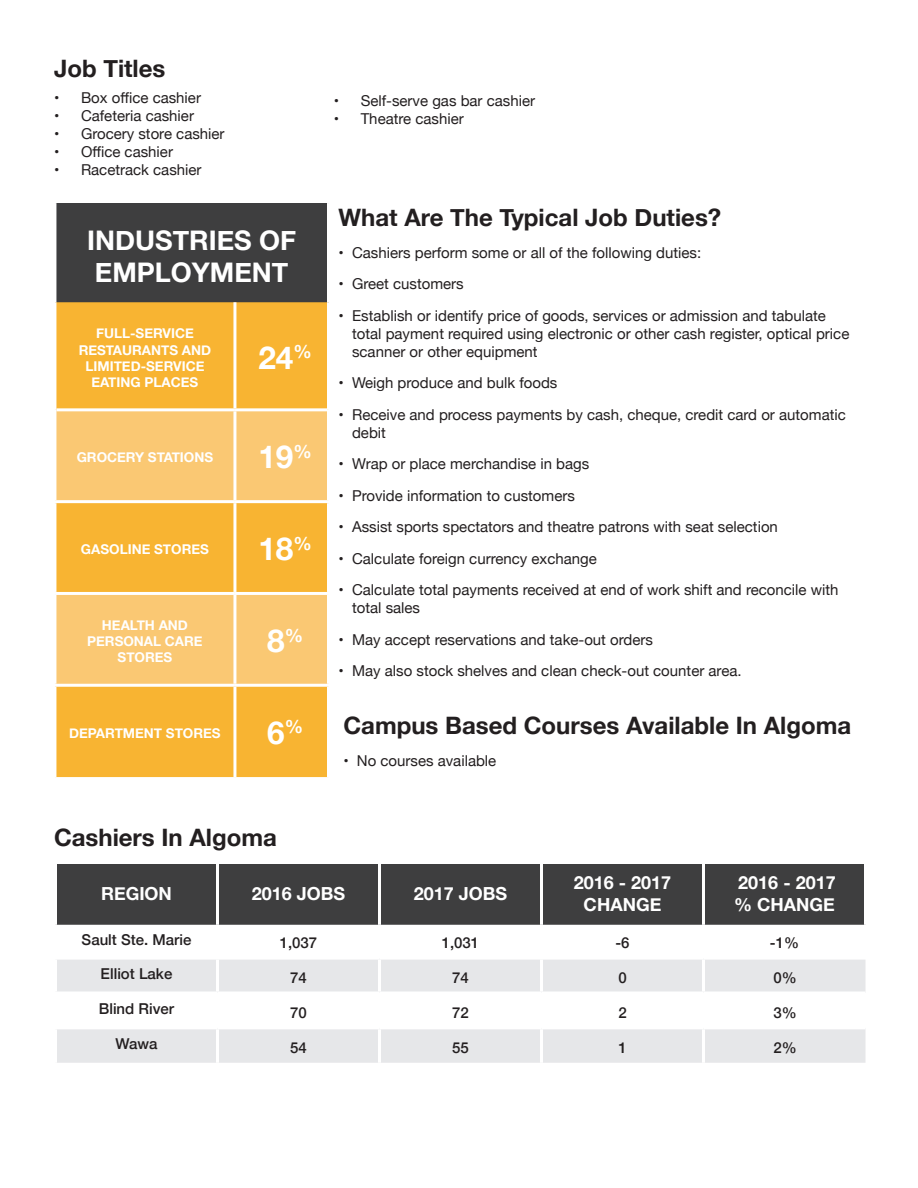
<style>
.page{position:relative;width:918px;height:1188px;background:#fff}
.page>*{position:absolute;margin:0;border:0;box-sizing:border-box;transform-origin:0 0}
.Large_Header{font:700 31.5px "Helvetica Neue";color:#fff}
.Large_Header-2{font:700 27px/32.4px "Helvetica Neue";color:#fff}
.Sub_Header{font:700 24px "Helvetica Neue";color:#231f20}
.Table_Header{font:700 18px "Helvetica Neue";color:#fff}
.t1{font:15px/18px "Helvetica Neue";color:#231f20}
.Table_Body{font:500 15px "Helvetica Neue";color:#231f20}
.Table_Footer{font:700 13.5px/16.2px "Helvetica Neue";color:#fff;text-align:center}
</style>
<div class="page">
<div style="left:55px;top:203px;width:273px;height:99px;background:#3e3e3f"></div>
<div style="left:56px;top:302px;width:271px;height:475px;background:#f8b432"></div>
<svg style="left:56px;top:411px;width:271px;height:273px;fill:#fac873"></svg>
<hr style="left:233px;top:302px;width:3px;height:106px;background:#fff">
<hr style="left:233px;top:411px;width:3px;height:89px;background:#fff">
<hr style="left:233px;top:503px;width:3px;height:89px;background:#fff">
<hr style="left:233px;top:595px;width:3px;height:89px;background:#fff">
<hr style="left:233px;top:687px;width:3px;height:90px;background:#fff">
<hr style="left:56px;top:408px;width:179px;height:3px;background:#fff">
<hr style="left:235px;top:408px;width:92px;height:3px;background:#fff">
<hr style="left:327px;top:203px;width:3px;height:99px;background:#fff">
<hr style="left:53px;top:203px;width:3px;height:99px;background:#fff">
<hr style="left:53px;top:500px;width:182px;height:3px;background:#fff">
<hr style="left:235px;top:500px;width:95px;height:3px;background:#fff">
<hr style="left:53px;top:592px;width:182px;height:3px;background:#fff">
<hr style="left:235px;top:592px;width:95px;height:3px;background:#fff">
<hr style="left:53px;top:684px;width:182px;height:3px;background:#fff">
<hr style="left:235px;top:684px;width:95px;height:3px;background:#fff">
<div style="left:57px;top:864px;width:807px;height:61px;background:#3e3e3f"></div>
<svg style="left:57px;top:960px;width:809px;height:103px;fill:#e6e7e9"></svg>
<hr style="left:378px;top:864px;width:3px;height:61px;background:#fff">
<hr style="left:540px;top:864px;width:3px;height:61px;background:#fff">
<hr style="left:216px;top:864px;width:3px;height:61px;background:#fff">
<hr style="left:702px;top:864px;width:3px;height:61px;background:#fff">
<hr style="left:218px;top:991px;width:162px;height:3px;background:#fff">
<hr style="left:702px;top:994px;width:3px;height:32px;background:#fff">
<hr style="left:702px;top:1029px;width:3px;height:34px;background:#fff">
<hr style="left:702px;top:960px;width:3px;height:31px;background:#fff">
<hr style="left:542px;top:991px;width:162px;height:3px;background:#fff">
<hr style="left:704px;top:991px;width:162px;height:3px;background:#fff">
<hr style="left:216px;top:960px;width:3px;height:31px;background:#fff">
<hr style="left:380px;top:1026px;width:162px;height:3px;background:#fff">
<hr style="left:378px;top:960px;width:3px;height:31px;background:#fff">
<hr style="left:540px;top:960px;width:3px;height:31px;background:#fff">
<hr style="left:542px;top:1026px;width:162px;height:3px;background:#fff">
<hr style="left:704px;top:1026px;width:162px;height:3px;background:#fff">
<hr style="left:380px;top:991px;width:162px;height:3px;background:#fff">
<hr style="left:218px;top:1026px;width:162px;height:3px;background:#fff">
<hr style="left:54px;top:1026px;width:164px;height:3px;background:#fff">
<hr style="left:54px;top:991px;width:164px;height:3px;background:#fff">
<hr style="left:216px;top:994px;width:3px;height:32px;background:#fff">
<hr style="left:216px;top:1029px;width:3px;height:34px;background:#fff">
<hr style="left:378px;top:994px;width:3px;height:32px;background:#fff">
<hr style="left:378px;top:1029px;width:3px;height:34px;background:#fff">
<hr style="left:540px;top:994px;width:3px;height:32px;background:#fff">
<hr style="left:540px;top:1029px;width:3px;height:34px;background:#fff">
<p class="Sub_Header" style="left:54px;top:50px;width:113px">Job Titles</p>
<p class="t1" style="left:54px;top:89px;width:149px">• Box office cashier</p>
<p class="t1" style="left:54px;top:107px;width:142px">• Cafeteria cashier</p>
<p class="t1" style="left:54px;top:126px;width:172px">• Grocery store cashier</p>
<p class="t1" style="left:54px;top:144px;width:120px">• Office cashier</p>
<p class="t1" style="left:54px;top:162px;width:149px">• Racetrack cashier</p>
<p class="Large_Header-2" style="left:87px;top:225px;width:211px">INDUSTRIES OF<br>EMPLOYMENT</p>
<p class="Table_Footer" style="left:79px;top:326px;width:134px">FULL-SERVICE<br>RESTAURANTS AND<br>LIMITED-SERVICE<br>EATING PLACES</p>
<p class="Large_Header" style="left:258px;top:333px;width:55px">24<sup>%</sup></p>
<p class="Table_Footer" style="left:77px;top:450px;width:138px">GROCERY STATIONS</p>
<p class="Large_Header" style="left:258px;top:433px;width:55px">19<sup>%</sup></p>
<p class="Table_Footer" style="left:81px;top:542px;width:130px">GASOLINE STORES</p>
<p class="Large_Header" style="left:258px;top:524px;width:55px">18<sup>%</sup></p>
<p class="Table_Footer" style="left:87px;top:617px;width:117px">HEALTH AND<br>PERSONAL CARE<br>STORES</p>
<p class="Large_Header" style="left:267px;top:616px;width:37px">8<sup>%</sup></p>
<p class="Table_Footer" style="left:69px;top:725px;width:153px">DEPARTMENT STORES</p>
<p class="Large_Header" style="left:267px;top:708px;width:37px">6<sup>%</sup></p>
<p class="t1" style="left:334px;top:92px;width:203px">• Self-serve gas bar cashier</p>
<p class="t1" style="left:334px;top:110px;width:132px">• Theatre cashier</p>
<p class="Sub_Header" style="left:339px;top:199px;width:384px">What Are The Typical Job Duties?</p>
<p class="t1" style="left:339px;top:244px;width:364px">• Cashiers perform some or all of the following duties:</p>
<p class="t1" style="left:339px;top:276px;width:127px">• Greet customers</p>
<p class="t1" style="left:352px;top:307px;width:499px;text-indent:-14px">• Establish or identify price of goods, services or admission and tabulate total payment required using electronic or other cash register, optical price scanner or other equipment</p>
<p class="t1" style="left:339px;top:375px;width:220px">• Weigh produce and bulk foods</p>
<p class="t1" style="left:352px;top:406px;width:495px;text-indent:-14px">• Receive and process payments by cash, cheque, credit card or automatic debit</p>
<p class="t1" style="left:339px;top:456px;width:252px">• Wrap or place merchandise in bags</p>
<p class="t1" style="left:339px;top:487px;width:238px">• Provide information to customers</p>
<p class="t1" style="left:339px;top:519px;width:441px">• Assist sports spectators and theatre patrons with seat selection</p>
<p class="t1" style="left:339px;top:550px;width:260px">• Calculate foreign currency exchange</p>
<p class="t1" style="left:352px;top:582px;width:488px;text-indent:-14px">• Calculate total payments received at end of work shift and reconcile with total sales</p>
<p class="t1" style="left:339px;top:631px;width:316px">• May accept reservations and take-out orders</p>
<p class="t1" style="left:339px;top:663px;width:405px">• May also stock shelves and clean check-out counter area.</p>
<p class="Sub_Header" style="left:343px;top:707px;width:509px">Campus Based Courses Available In Algoma</p>
<p class="t1" style="left:343px;top:752px;width:154px">• No courses available</p>
<p class="Sub_Header" style="left:54px;top:819px;width:225px">Cashiers In Algoma</p>
<p class="Table_Header" style="left:101px;top:879px;width:72px">REGION</p>
<p class="Table_Header" style="left:252px;top:879px;width:95px">2016 JOBS</p>
<p class="Table_Header" style="left:414px;top:879px;width:95px">2017 JOBS</p>
<p class="Table_Header" style="left:574px;top:868px;width:99px">2016 - 2017</p>
<p class="Table_Header" style="left:584px;top:890px;width:79px">CHANGE</p>
<p class="Table_Header" style="left:738px;top:868px;width:99px">2016 - 2017</p>
<p class="Table_Header" style="left:734px;top:890px;width:102px">% CHANGE</p>
<p class="Table_Body" style="left:82px;top:927px;width:111px">Sault Ste. Marie</p>
<p class="Table_Body" style="left:280px;top:931px;width:39px">1,037</p>
<p class="Table_Body" style="left:442px;top:931px;width:39px">1,031</p>
<p class="Table_Body" style="left:615px;top:931px;width:16px">-6</p>
<p class="Table_Body" style="left:770px;top:931px;width:31px">-1%</p>
<p class="Table_Body" style="left:101px;top:962px;width:73px">Elliot Lake</p>
<p class="Table_Body" style="left:290px;top:965px;width:18px">74</p>
<p class="Table_Body" style="left:452px;top:965px;width:18px">74</p>
<p class="Table_Body" style="left:618px;top:965px;width:10px">0</p>
<p class="Table_Body" style="left:774px;top:965px;width:25px">0%</p>
<p class="Table_Body" style="left:99px;top:997px;width:77px">Blind River</p>
<p class="Table_Body" style="left:290px;top:1000px;width:18px">70</p>
<p class="Table_Body" style="left:452px;top:1000px;width:18px">72</p>
<p class="Table_Body" style="left:618px;top:1000px;width:10px">2</p>
<p class="Table_Body" style="left:774px;top:1000px;width:25px">3%</p>
<p class="Table_Body" style="left:116px;top:1032px;width:43px">Wawa</p>
<p class="Table_Body" style="left:290px;top:1036px;width:18px">54</p>
<p class="Table_Body" style="left:452px;top:1036px;width:18px">55</p>
<p class="Table_Body" style="left:618px;top:1036px;width:10px">1</p>
<p class="Table_Body" style="left:774px;top:1036px;width:25px">2%</p>
</div>
